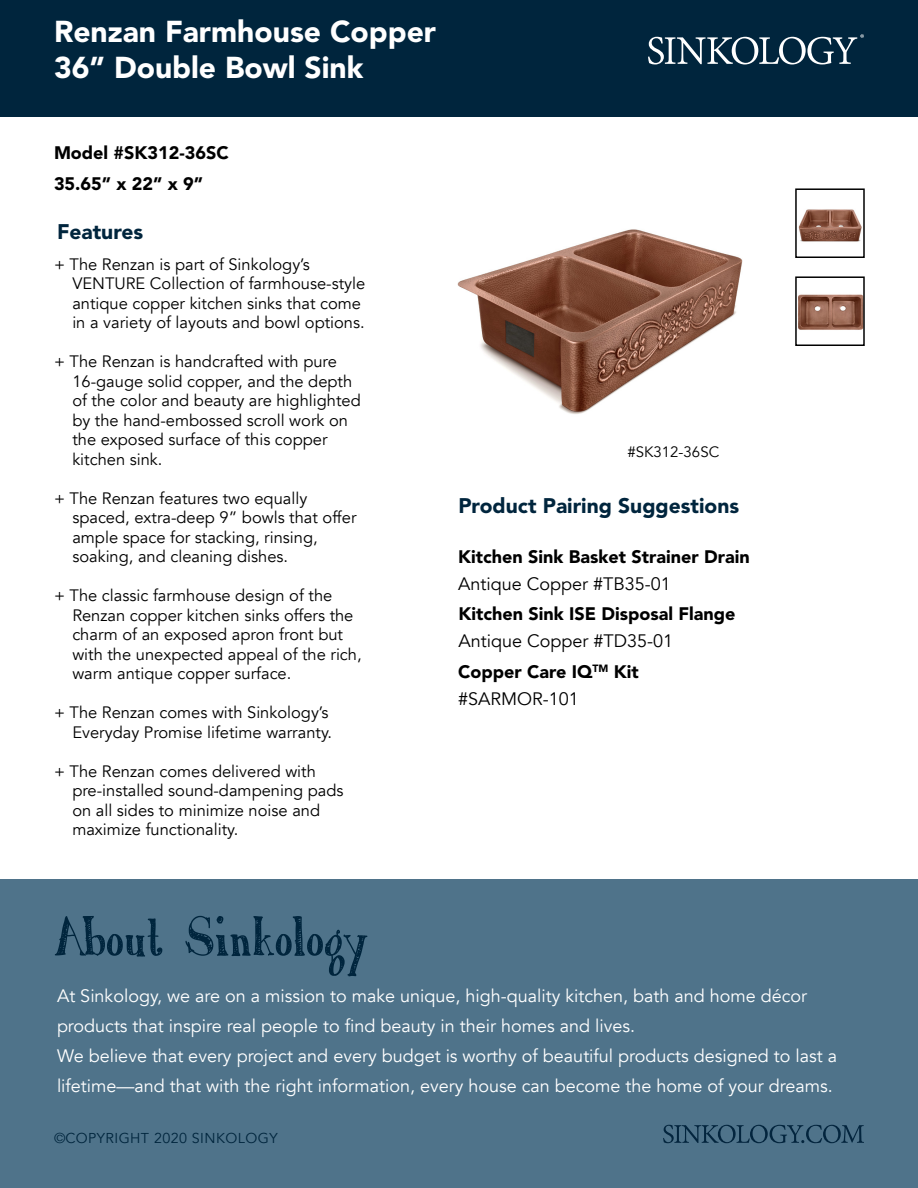
<style>
.page{position:relative;width:918px;height:1188px;background:#fff}
.page>*{position:absolute;margin:0;border:0;box-sizing:border-box;transform-origin:0 0}
.t1{font:53.25px "Austie Bost Roman Holiday Sketch";color:#00253d}
.t2{font:900 30px "Avenir LT Std";color:#fff}
.t3{font:900 21px "Avenir LT Std";color:#00253d}
.t4{font:18px/30px "Avenir";color:#fff}
.Paragraph_Style_2{font:900 18px "Avenir LT Std";color:#000}
.Paragraph_Style_2-2{font:18px "Avenir";color:#000}
.t5{font:16.5px/19.5px "Avenir";color:#000}
.t6{font:15px "Avenir";color:#000}
.t7{font:14.25px "Avenir";letter-spacing:.03em;color:#00253d}
</style>
<div class="page">
<div style="left:0;top:880px;width:918px;height:308px;background:#4f738a"></div>
<svg style="left:663px;top:1125px;width:201px;height:18px"></svg>
<div style="left:0;top:0;width:918px;height:117px;background:#00253d"></div>
<img style="left:798px;top:209px;width:64px;height:33px">
<div style="left:795px;top:188px;width:70px;height:70px;border:2px solid #000"></div>
<img style="left:798px;top:294px;width:64px;height:36px">
<div style="left:795px;top:276px;width:70px;height:70px;border:2px solid #000"></div>
<img style="left:457px;top:229px;width:286px;height:185px">
<svg style="left:648px;top:34px;width:216px;height:30px"></svg>
<p class="t2" style="left:54px;top:14px;width:384px">Renzan Farmhouse Copper</p>
<p class="t2" style="left:54px;top:50px;width:311px">36” Double Bowl Sink</p>
<p class="Paragraph_Style_2" style="left:54px;top:141px;width:176px">Model #SK312-36SC</p>
<p class="Paragraph_Style_2" style="left:54px;top:173px;width:151px">35.65” x 22” x 9”</p>
<p class="t3" style="left:57px;top:219px;width:88px">Features</p>
<p class="t5" style="left:54px;top:255px;width:257px">+ The Renzan is part of Sinkology’s</p>
<p class="t5" style="left:72px;top:274px;width:295px">VENTURE Collection of farmhouse-style antique copper kitchen sinks that come in a variety of layouts and bowl options.</p>
<p class="t5" style="left:72px;top:352px;width:290px;text-indent:-18px">+ The Renzan is handcrafted with pure<br>16-gauge solid copper, and the depth of the color and beauty are highlighted by the hand-embossed scroll work on the exposed surface of this copper kitchen sink.</p>
<p class="t5" style="left:72px;top:489px;width:286px;text-indent:-18px">+ The Renzan features two equally spaced, extra-deep 9” bowls that offer ample space for stacking, rinsing,</p>
<p class="t5" style="left:72px;top:547px;width:217px">soaking, and cleaning dishes.</p>
<p class="t5" style="left:72px;top:586px;width:291px;text-indent:-18px">+ The classic farmhouse design of the Renzan copper kitchen sinks offers the charm of an exposed apron front but with the unexpected appeal of the rich, warm antique copper surface.</p>
<p class="t5" style="left:54px;top:703px;width:276px">+ The Renzan comes with Sinkology’s</p>
<p class="t5" style="left:72px;top:723px;width:261px">Everyday Promise lifetime warranty.</p>
<p class="t5" style="left:72px;top:762px;width:273px;text-indent:-18px">+ The Renzan comes delivered with pre-installed sound-dampening pads</p>
<p class="t5" style="left:72px;top:801px;width:249px">on all sides to minimize noise and</p>
<p class="t5" style="left:72px;top:820px;width:167px">maximize functionality.</p>
<p class="t6" style="left:628px;top:443px;width:93px">#SK312-36SC</p>
<p class="t3" style="left:458px;top:493px;width:282px">Product Pairing Suggestions</p>
<p class="Paragraph_Style_2" style="left:458px;top:546px;width:293px">Kitchen Sink Basket Strainer Drain</p>
<p class="Paragraph_Style_2-2" style="left:458px;top:573px;width:214px">Antique Copper #TB35-01</p>
<p class="Paragraph_Style_2" style="left:458px;top:603px;width:279px">Kitchen Sink ISE Disposal Flange</p>
<p class="Paragraph_Style_2-2" style="left:458px;top:631px;width:216px">Antique Copper #TD35-01</p>
<p class="Paragraph_Style_2" style="left:458px;top:661px;width:182px">Copper Care IQ<sup>TM</sup> Kit</p>
<p class="Paragraph_Style_2-2" style="left:458px;top:688px;width:122px">#SARMOR-101</p>
<p class="t1" style="left:54px;top:905px;width:315px">About Sinkology</p>
<p class="t4" style="left:57px;top:981px;width:752px">At Sinkology, we are on a mission to make unique, high-quality kitchen, bath and home décor products that inspire real people to find beauty in their homes and lives.</p>
<p class="t4" style="left:57px;top:1041px;width:782px">We believe that every project and every budget is worthy of beautiful products designed to last a lifetime—and that with the right information, every house can become the home of your dreams.</p>
<p class="t7" style="left:54px;top:1130px;width:225px">©COPYRIGHT 2020 SINKOLOGY</p>
</div>
